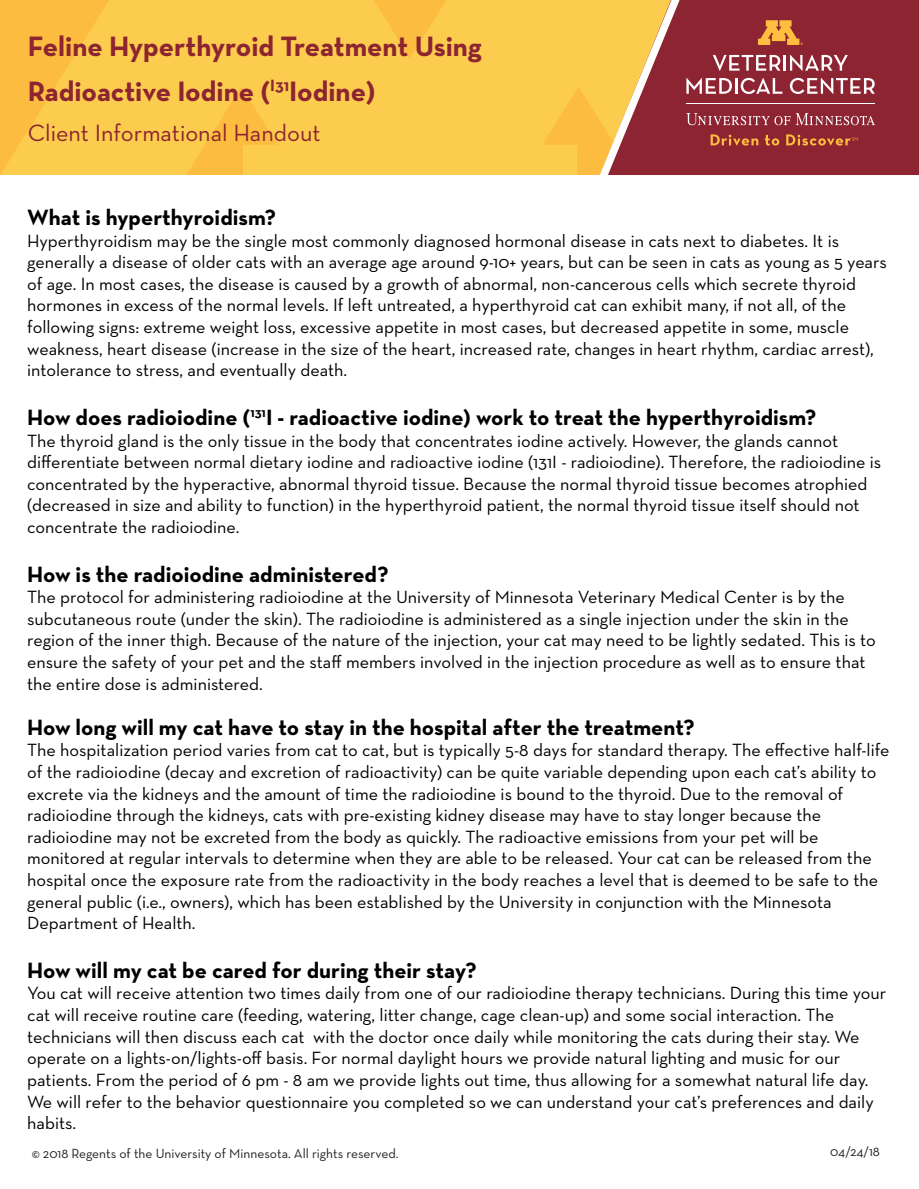
<style>
.page{position:relative;width:919px;height:1189px;background:#fff}
.page>*{position:absolute;margin:0;border:0;box-sizing:border-box;transform-origin:0 0}
.t1{font:700 28.5px/45px "Neutra Text";color:#8d2431}
.t2{font:24px "Neutra Text";color:#8d2431}
.t3{font:700 22.5px "Neutra Text";color:#000}
.t4{font:18px/21.6px "Neutra Text";color:#000}
.t5{font:13.5px "Neutra Text";color:#231f20}
</style>
<div class="page">
<svg style="left:0;top:0;width:593px;height:174px;background:#fcc94b"></svg>
<div style="left:874px;top:0;width:44px;height:175px;background:#8d2431"></div>
<svg style="left:593px;top:0;width:281px;height:175px;background:#a95245"></svg>
<h1 class="t1" style="left:28px;top:23px;width:455px">Feline Hyperthyroid Treatment Using<br>Radioactive Iodine (<sup>I31</sup>Iodine)</h1>
<h2 class="t2" style="left:28px;top:118px;width:294px">Client Informational Handout</h2>
<p class="t3" style="left:27px;top:203px;width:250px">What is hyperthyroidism?</p>
<p class="t4" style="left:27px;top:229px;width:861px">Hyperthyroidism may be the single most commonly diagnosed hormonal disease in cats next to diabetes. It is generally a disease of older cats with an average age around 9-10+ years, but can be seen in cats as young as 5 years of age. In most cases, the disease is caused by a growth of abnormal, non-cancerous cells which secrete thyroid hormones in excess of the normal levels. If left untreated, a hyperthyroid cat can exhibit many, if not all, of the following signs: extreme weight loss, excessive appetite in most cases, but decreased appetite in some, muscle weakness, heart disease (increase in the size of the heart, increased rate, changes in heart rhythm, cardiac arrest), intolerance to stress, and eventually death.</p>
<p class="t3" style="left:27px;top:403px;width:790px">How does radioiodine (<sup>131</sup>I - radioactive iodine) work to treat the hyperthyroidism?</p>
<p class="t4" style="left:27px;top:429px;width:855px">The thyroid gland is the only tissue in the body that concentrates iodine actively. However, the glands cannot differentiate between normal dietary iodine and radioactive iodine (131I - radioiodine). Therefore, the radioiodine is concentrated by the hyperactive, abnormal thyroid tissue. Because the normal thyroid tissue becomes atrophied (decreased in size and ability to function) in the hyperthyroid patient, the normal thyroid tissue itself should not concentrate the radioiodine.</p>
<p class="t3" style="left:27px;top:560px;width:363px">How is the radioiodine administered?</p>
<p class="t4" style="left:27px;top:586px;width:850px">The protocol for administering radioiodine at the University of Minnesota Veterinary Medical Center is by the subcutaneous route (under the skin). The radioiodine is administered as a single injection under the skin in the region of the inner thigh. Because of the nature of the injection, your cat may need to be lightly sedated. This is to ensure the safety of your pet and the staff members involved in the injection procedure as well as to ensure that the entire dose is administered.</p>
<p class="t3" style="left:27px;top:713px;width:669px">How long will my cat have to stay in the hospital after the treatment?</p>
<p class="t4" style="left:27px;top:739px;width:863px">The hospitalization period varies from cat to cat, but is typically 5-8 days for standard therapy. The effective half-life of the radioiodine (decay and excretion of radioactivity) can be quite variable depending upon each cat’s ability to excrete via the kidneys and the amount of time the radioiodine is bound to the thyroid. Due to the removal of radioiodine through the kidneys, cats with pre-existing kidney disease may have to stay longer because the radioiodine may not be excreted from the body as quickly. The radioactive emissions from your pet will be monitored at regular intervals to determine when they are able to be released. Your cat can be released from the hospital once the exposure rate from the radioactivity in the body reaches a level that is deemed to be safe to the general public (i.e., owners), which has been established by the University in conjunction with the Minnesota Department of Health.</p>
<p class="t3" style="left:27px;top:956px;width:451px">How will my cat be cared for during their stay?</p>
<p class="t4" style="left:27px;top:982px;width:860px">You cat will receive attention two times daily from one of our radioiodine therapy technicians. During this time your cat will receive routine care (feeding, watering, litter change, cage clean-up) and some social interaction. The technicians will then discuss each cat with the doctor once daily while monitoring the cats during their stay. We operate on a lights-on/lights-off basis. For normal daylight hours we provide natural lighting and music for our patients. From the period of 6 pm - 8 am we provide lights out time, thus allowing for a somewhat natural life day.<br>We will refer to the behavior questionnaire you completed so we can understand your cat’s preferences and daily habits.</p>
<p class="t5" style="left:32px;top:1144px;width:368px">© 2018 Regents of the University of Minnesota. All rights reserved.</p>
<p class="t5" style="left:830px;top:1143px;width:51px">04/24/18</p>
</div>
